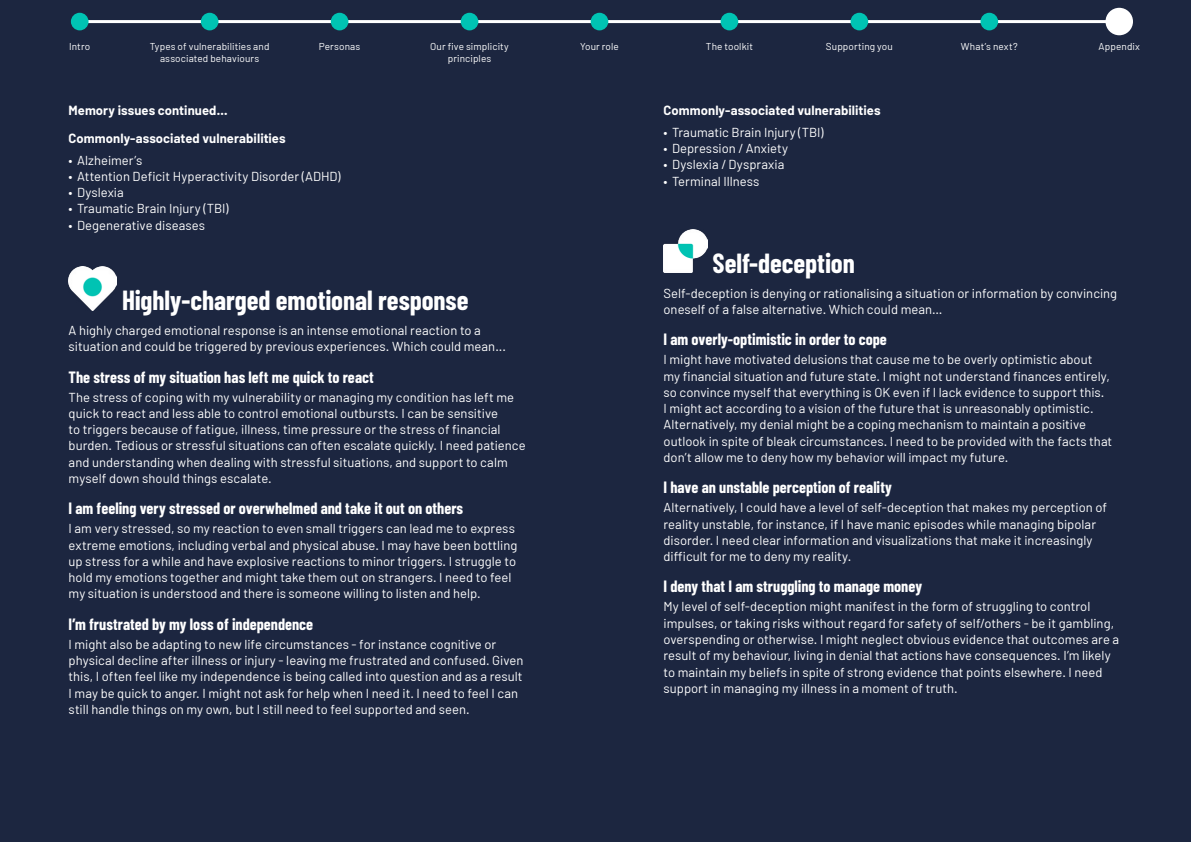
<style>
.page{position:relative;width:1191px;height:842px;background:#1c2640}
.page>*{position:absolute;margin:0;border:0;box-sizing:border-box;transform-origin:0 0}
.APPENDIX_H3{font:700 27px "Barlow Condensed";color:#fff}
.t1{font:700 16px "Barlow Condensed";color:#fff}
.BODY_SMALL{font:13px/16.2px "Barlow";color:#fff}
.BODY_SMALL-2{font:700 13px "Barlow";letter-spacing:.005em;color:#fff}
.t2{font:10px/12.5px "Barlow";letter-spacing:.01em;color:#fff;text-align:center}
</style>
<div class="page">
<hr style="left:80px;top:20px;width:1039px;height:3px;background:#fff">
<div style="left:71px;top:13px;width:18px;height:17px;background:#00c3b3;border-radius:50%"></div>
<div style="left:201px;top:13px;width:17px;height:17px;background:#00c3b3;border-radius:50%"></div>
<div style="left:331px;top:13px;width:17px;height:17px;background:#00c3b3;border-radius:50%"></div>
<div style="left:461px;top:13px;width:17px;height:17px;background:#00c3b3;border-radius:50%"></div>
<div style="left:590px;top:13px;width:18px;height:17px;background:#00c3b3;border-radius:50%"></div>
<div style="left:720px;top:13px;width:18px;height:17px;background:#00c3b3;border-radius:50%"></div>
<div style="left:850px;top:13px;width:18px;height:17px;background:#00c3b3;border-radius:50%"></div>
<div style="left:980px;top:13px;width:18px;height:17px;background:#00c3b3;border-radius:50%"></div>
<div style="left:1105px;top:8px;width:28px;height:27px;background:#fff;border-radius:50%"></div>
<img style="left:663px;top:229px;width:44px;height:44px">
<img style="left:69px;top:266px;width:48px;height:44px">
<p class="t2" style="left:69px;top:40px;width:23px">Intro</p>
<p class="t2" style="left:150px;top:40px;width:121px">Types of vulnerabilities and associated behaviours</p>
<p class="t2" style="left:319px;top:40px;width:43px">Personas</p>
<p class="t2" style="left:430px;top:40px;width:80px">Our five simplicity principles</p>
<p class="t2" style="left:580px;top:40px;width:40px">Your role</p>
<p class="t2" style="left:706px;top:40px;width:49px">The toolkit</p>
<p class="t2" style="left:826px;top:40px;width:68px">Supporting you</p>
<p class="t2" style="left:961px;top:40px;width:58px">What’s next?</p>
<p class="t2" style="left:1098px;top:40px;width:43px">Appendix</p>
<p class="BODY_SMALL-2" style="left:69px;top:102px;width:160px">Memory issues continued...</p>
<p class="BODY_SMALL-2" style="left:69px;top:130px;width:218px">Commonly-associated vulnerabilities</p>
<p class="BODY_SMALL" style="left:69px;top:151px;width:75px">• Alzheimer’s</p>
<p class="BODY_SMALL" style="left:69px;top:168px;width:273px">• Attention Deficit Hyperactivity Disorder (ADHD)</p>
<p class="BODY_SMALL" style="left:69px;top:184px;width:57px">• Dyslexia</p>
<p class="BODY_SMALL" style="left:69px;top:200px;width:161px">• Traumatic Brain Injury (TBI)</p>
<p class="BODY_SMALL" style="left:69px;top:216px;width:138px">• Degenerative diseases</p>
<h3 class="APPENDIX_H3" style="left:122px;top:284px;width:348px">Highly-charged emotional response</h3>
<p class="BODY_SMALL" style="left:69px;top:322px;width:439px">A highly charged emotional response is an intense emotional reaction to a situation and could be triggered by previous experiences. Which could mean...</p>
<h4 class="t1" style="left:69px;top:367px;width:307px">The stress of my situation has left me quick to react</h4>
<p class="BODY_SMALL" style="left:69px;top:388px;width:458px">The stress of coping with my vulnerability or managing my condition has left me quick to react and less able to control emotional outbursts. I can be sensitive<br>to triggers because of fatigue, illness, time pressure or the stress of financial burden. Tedious or stressful situations can often escalate quickly. I need patience and understanding when dealing with stressful situations, and support to calm myself down should things escalate.</p>
<h4 class="t1" style="left:69px;top:498px;width:396px">I am feeling very stressed or overwhelmed and take it out on others</h4>
<p class="BODY_SMALL" style="left:69px;top:520px;width:450px">I am very stressed, so my reaction to even small triggers can lead me to express extreme emotions, including verbal and physical abuse. I may have been bottling up stress for a while and have explosive reactions to minor triggers. I struggle to hold my emotions together and might take them out on strangers. I need to feel my situation is understood and there is someone willing to listen and help.</p>
<h4 class="t1" style="left:69px;top:614px;width:246px">I’m frustrated by my loss of independence</h4>
<p class="BODY_SMALL" style="left:69px;top:636px;width:456px">I might also be adapting to new life circumstances - for instance cognitive or physical decline after illness or injury - leaving me frustrated and confused. Given this, I often feel like my independence is being called into question and as a result I may be quick to anger. I might not ask for help when I need it. I need to feel I can still handle things on my own, but I still need to feel supported and seen.</p>
<p class="BODY_SMALL-2" style="left:663px;top:102px;width:218px">Commonly-associated vulnerabilities</p>
<p class="BODY_SMALL" style="left:663px;top:124px;width:161px">• Traumatic Brain Injury (TBI)</p>
<p class="BODY_SMALL" style="left:663px;top:140px;width:126px">• Depression / Anxiety</p>
<p class="BODY_SMALL" style="left:663px;top:156px;width:122px">• Dyslexia / Dyspraxia</p>
<p class="BODY_SMALL" style="left:663px;top:173px;width:97px">• Terminal Illness</p>
<h3 class="APPENDIX_H3" style="left:712px;top:246px;width:144px">Self-deception</h3>
<p class="BODY_SMALL" style="left:663px;top:285px;width:455px">Self-deception is denying or rationalising a situation or information by convincing oneself of a false alternative. Which could mean…</p>
<h4 class="t1" style="left:663px;top:330px;width:225px">I am overly-optimistic in order to cope</h4>
<p class="BODY_SMALL" style="left:663px;top:351px;width:450px">I might have motivated delusions that cause me to be overly optimistic about my financial situation and future state. I might not understand finances entirely, so convince myself that everything is OK even if I lack evidence to support this.<br>I might act according to a vision of the future that is unreasonably optimistic.<br>Alternatively, my denial might be a coping mechanism to maintain a positive outlook in spite of bleak circumstances. I need to be provided with the facts that don’t allow me to deny how my behavior will impact my future.</p>
<h4 class="t1" style="left:663px;top:477px;width:230px">I have an unstable perception of reality</h4>
<p class="BODY_SMALL" style="left:663px;top:499px;width:445px">Alternatively, I could have a level of self-deception that makes my perception of reality unstable, for instance, if I have manic episodes while managing bipolar disorder. I need clear information and visualizations that make it increasingly difficult for me to deny my reality.</p>
<h4 class="t1" style="left:663px;top:577px;width:260px">I deny that I am struggling to manage money</h4>
<p class="BODY_SMALL" style="left:663px;top:598px;width:457px">My level of self-deception might manifest in the form of struggling to control impulses, or taking risks without regard for safety of self/others - be it gambling, overspending or otherwise. I might neglect obvious evidence that outcomes are a result of my behaviour, living in denial that actions have consequences. I’m likely to maintain my beliefs in spite of strong evidence that points elsewhere. I need support in managing my illness in a moment of truth.</p>
</div>
